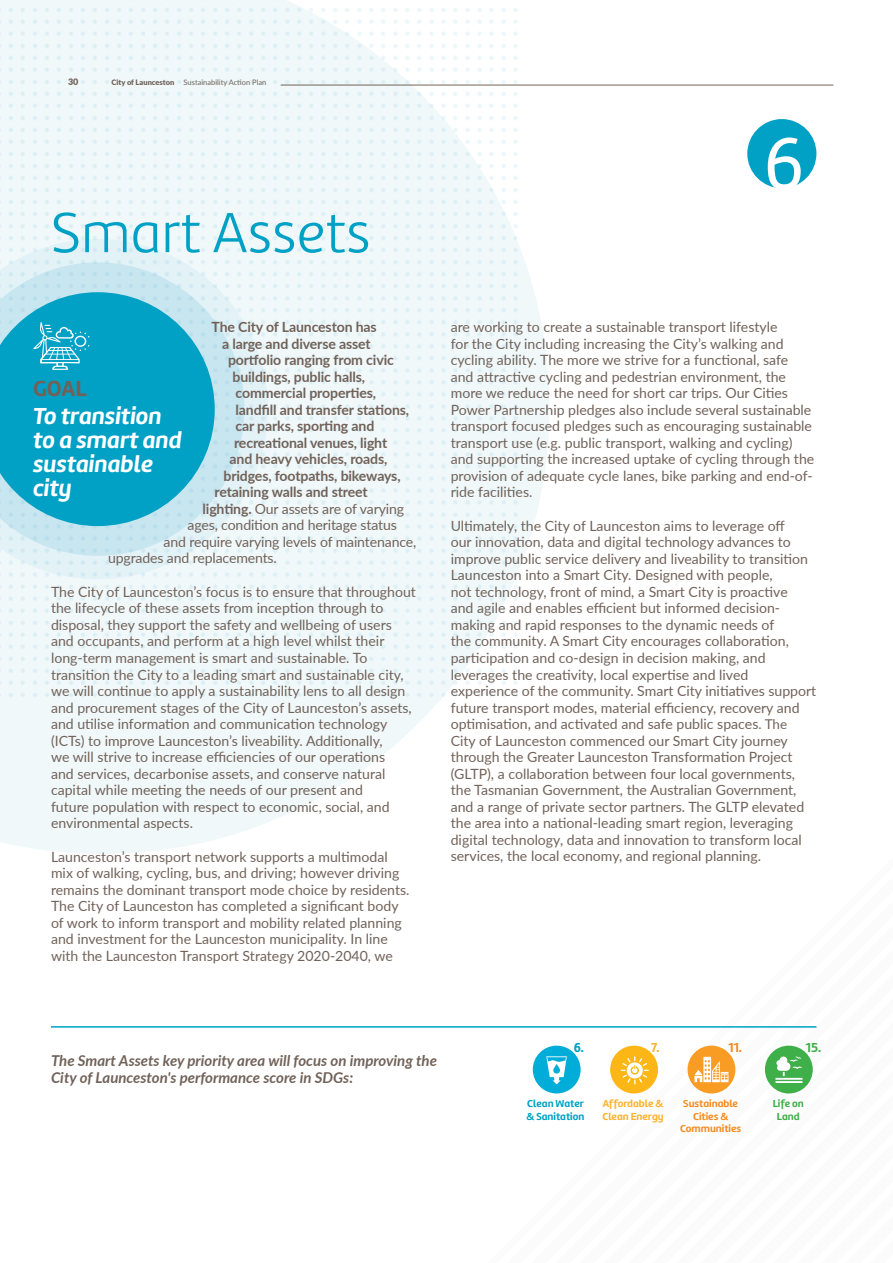
<style>
.page{position:relative;width:893px;height:1263px;background:#fff}
.page>*{position:absolute;margin:0;border:0;box-sizing:border-box;transform-origin:0 0}
.HEAD_1{font:75px "Marine";color:#fff}
.Head_2{font:300 58.5px "Marine UP";color:#00a1c5}
.Sub_Head{font:italic 700 24px/24px "Marine";color:#fff}
.Sub_Head-2{font:700 22.5px "Marine";color:#716259}
.BODY{font:italic 700 15px/16.5px "Lato";color:#716259}
.BODY-2{font:14.1px/16.5px "Lato";color:#716259}
.BODY-3{font:700 14.1px "Lato";letter-spacing:-.01em;color:#716259}
.Table_Body{font:700 13.5px "Marine UP";color:#f68b1f}
.Table_Body-2{font:700 13.5px "Marine UP";color:#3eaf49}
.Table_Body-3{font:700 13.5px "Marine UP";color:#00a1c5}
.Table_Body-4{font:700 13.5px "Marine UP";color:#fcb32c}
.Table_Body-5{font:700 10.5px/12px "Marine UP";color:#f68b1f;text-align:center}
.Table_Body-6{font:700 10.5px/12px "Marine UP";color:#fcb32c}
.Table_Body-7{font:700 10.5px/12px "Marine UP";color:#00a1c5}
.Table_Body-8{font:700 10.5px/12px "Marine UP";color:#3eaf49;text-align:center}
.t1{font:900 9px "Lato";color:#716259}
.t2{font:7.5px "Lato";color:#716259}
.s1{font-weight:900}
.s2{font-weight:700}
.s3{font-size:13.5px}
</style>
<div class="page">
<svg style="left:0;top:84px;width:549px;height:770px;fill:#f0f8fa"></svg>
<img style="left:0;top:0;width:522px;height:702px">
<div style="left:747px;top:119px;width:69px;height:69px;background:#00a1c5;border-radius:50%"></div>
<hr style="left:51px;top:1026px;width:765px;height:2px;background:#00a1c5">
<svg style="left:0;top:292px;width:215px;height:234px;background:#26aecd"></svg>
<div style="left:610px;top:1046px;width:48px;height:47px;background:#fcb615;border-radius:24px"></div>
<svg style="left:621px;top:1056px;width:28px;height:28px"></svg>
<div style="left:687px;top:1046px;width:48px;height:47px;background:#f89c24;border-radius:24px"></div>
<svg style="left:694px;top:1057px;width:34px;height:25px"></svg>
<div style="left:765px;top:1046px;width:48px;height:47px;background:#3eaf49;border-radius:24px"></div>
<hr style="left:775px;top:1078px;width:27px;height:2px;background:#fff">
<hr style="left:775px;top:1081px;width:27px;height:2px;background:#fff">
<svg style="left:776px;top:1026px;width:41px;height:68px"></svg>
<div style="left:533px;top:1046px;width:48px;height:47px;background:#00add9;border-radius:24px"></div>
<svg style="left:546px;top:1056px;width:21px;height:28px"></svg>
<svg style="left:33px;top:322px;width:57px;height:48px;background:#33b3d0"></svg>
<hr style="left:281px;top:85px;width:552px;height:1px;background:#716259">
<p class="t1" style="left:68px;top:75px;width:12px">30</p>
<p class="t2" style="left:112px;top:77px;width:156px"><span class="s1">City of Launceston</span> Sustainability Action Plan</p>
<p class="Head_2" style="left:51px;top:197px;width:321px">Smart Assets</p>
<p class="BODY-3" style="left:212px;top:317px;width:167px">The City of Launceston has</p>
<p class="BODY-3" style="left:222px;top:333px;width:150px">a large and diverse asset</p>
<p class="BODY-3" style="left:228px;top:350px;width:167px">portfolio ranging from civic</p>
<p class="BODY-3" style="left:233px;top:366px;width:134px">buildings, public halls,</p>
<p class="BODY-3" style="left:236px;top:383px;width:142px">commercial properties,</p>
<p class="BODY-3" style="left:236px;top:399px;width:175px">landfill and transfer stations,</p>
<p class="BODY-3" style="left:236px;top:416px;width:140px">car parks, sporting and</p>
<p class="BODY-3" style="left:234px;top:432px;width:155px">recreational venues, light</p>
<p class="BODY-3" style="left:230px;top:449px;width:159px">and heavy vehicles, roads,</p>
<p class="BODY-3" style="left:224px;top:465px;width:179px">bridges, footpaths, bikeways,</p>
<p class="BODY-3" style="left:215px;top:482px;width:155px">retaining walls and street</p>
<p class="BODY-2" style="left:203px;top:500px;width:203px"><span class="s2">lighting.</span> Our assets are of varying</p>
<p class="BODY-2" style="left:188px;top:516px;width:211px">ages, condition and heritage status</p>
<p class="BODY-2" style="left:164px;top:533px;width:254px">and require varying levels of maintenance,</p>
<p class="BODY-2" style="left:108px;top:549px;width:170px">upgrades and replacements.</p>
<p class="BODY-2" style="left:51px;top:583px;width:366px">The City of Launceston’s focus is to ensure that throughout the lifecycle of these assets from inception through to disposal, they support the safety and wellbeing of users and occupants, and perform at a high level whilst their long-term management is smart and sustainable. To transition the City to a leading smart and sustainable city, we will continue to apply a sustainability lens to all design and procurement stages of the City of Launceston’s assets, and utilise information and communication technology (ICTs) to improve Launceston’s liveability. Additionally,<br>we will strive to increase efficiencies of our operations<br>and services, decarbonise assets, and conserve natural capital while meeting the needs of our present and<br>future population with respect to economic, social, and environmental aspects.</p>
<p class="BODY-2" style="left:51px;top:847px;width:360px">Launceston’s transport network supports a multimodal mix of walking, cycling, bus, and driving; however driving remains the dominant transport mode choice by residents.<br>The City of Launceston has completed a significant body of work to inform transport and mobility related planning and investment for the Launceston municipality. In line with the Launceston Transport Strategy 2020-2040, we</p>
<p class="Sub_Head-2" style="left:33px;top:374px;width:55px">GOAL</p>
<p class="Sub_Head" style="left:33px;top:404px;width:150px">To transition to a smart and sustainable city</p>
<p class="HEAD_1" style="left:764px;top:116px;width:41px">6</p>
<p class="BODY-2" style="left:451px;top:318px;width:365px">are working to create a sustainable transport lifestyle<br>for the City including increasing the City’s walking and cycling ability. The more we strive for a functional, safe and attractive cycling and pedestrian environment, the more we reduce the need for short car trips. Our Cities Power Partnership pledges also include several sustainable transport focused pledges such as encouraging sustainable transport use (e.g. public transport, walking and cycling) and supporting the increased uptake of cycling through the provision of adequate cycle lanes, bike parking and end-of&shy;ride facilities.</p>
<p class="BODY-2" style="left:451px;top:517px;width:367px">Ultimately, the City of Launceston aims to leverage off<br>our innovation, data and digital technology advances to improve public service delivery and liveability to transition Launceston into a Smart City. Designed with people,<br>not technology, front of mind, a Smart City is proactive<br>and agile and enables efficient but informed decision&shy;making and rapid responses to the dynamic needs of<br>the community. A Smart City encourages collaboration, participation and co-design in decision making, and leverages the creativity, local expertise and lived experience of the community. Smart City initiatives support future transport modes, material efficiency, recovery and optimisation, and activated and safe public spaces<span class="s3">. The<br></span>City of Launceston commenced our Smart City journey through the Greater Launceston Transformation Project (GLTP), a collaboration between four local governments, the Tasmanian Government, the Australian Government, and a range of private sector partners. The GLTP elevated the area into a national-leading smart region, leveraging digital technology, data and innovation to transform local services, the local economy, and regional planning.</p>
<p class="BODY" style="left:51px;top:1052px;width:388px">The Smart Assets key priority area will focus on improving the<br>City of Launceston's performance score in SDGs:</p>
<p class="Table_Body-3" style="left:574px;top:1039px;width:12px">6.</p>
<p class="Table_Body-4" style="left:651px;top:1039px;width:10px">7.</p>
<p class="Table_Body" style="left:728px;top:1039px;width:15px">11.</p>
<p class="Table_Body-2" style="left:806px;top:1039px;width:17px">15.</p>
<p class="Table_Body-7" style="left:526px;top:1098px;width:59px">Clean Water &amp; Sanitation</p>
<p class="Table_Body-6" style="left:602px;top:1098px;width:63px">Affordable &amp;<br>Clean Energy</p>
<p class="Table_Body-5" style="left:680px;top:1098px;width:63px">Sustainable<br>Cities &amp;<br>Communities</p>
<p class="Table_Body-8" style="left:773px;top:1098px;width:33px">Life on<br>Land</p>
</div>
